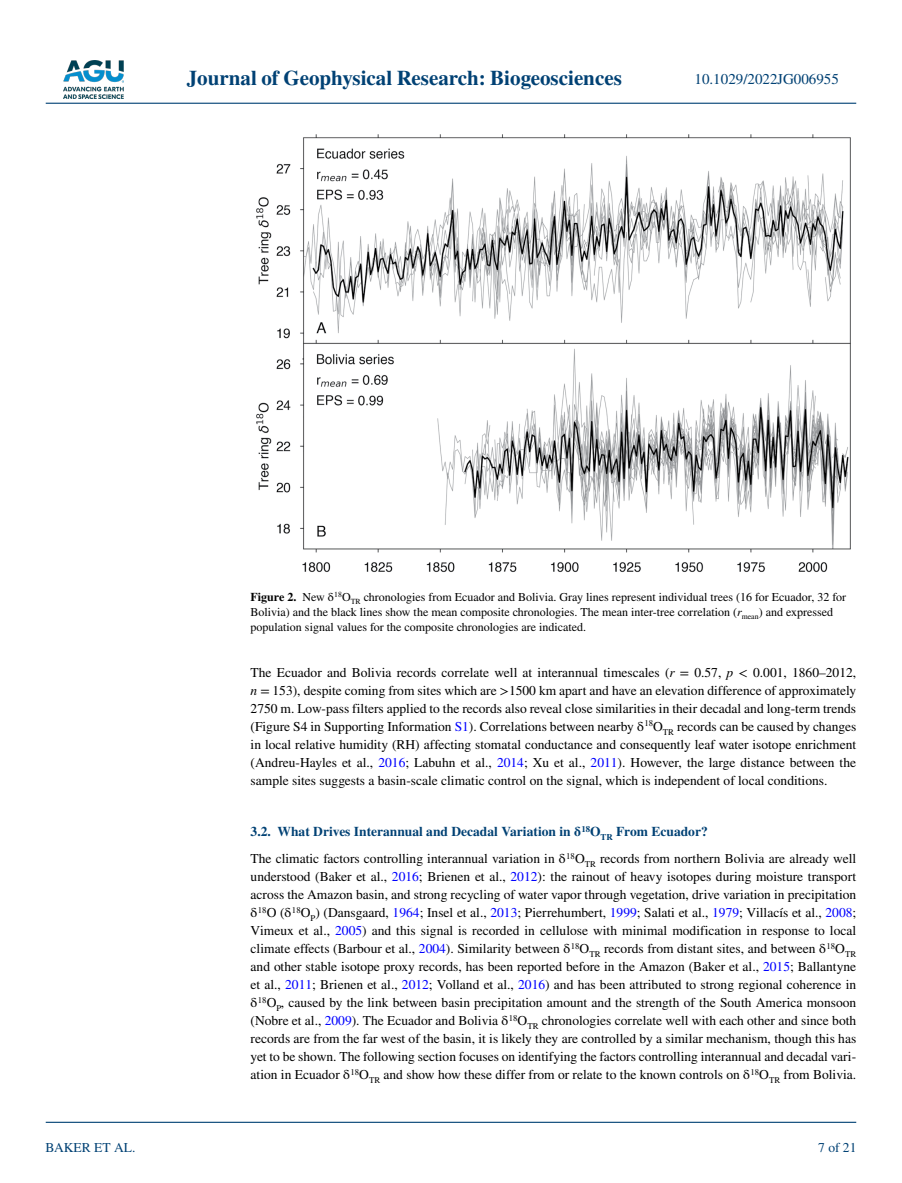
<style>
.page{position:relative;width:902px;height:1183px;background:#fff}
.page>*{position:absolute;margin:0;border:0;box-sizing:border-box;transform-origin:0 0}
.t1{font:700 21px "STIX";color:#004174}
.t2{font:15px "STIX";color:#004174}
.t3{font:13.5px/18px "STIX";color:#000;text-align:justify}
.t4{font:13.5px "STIX";color:#004174}
.t5{font:12px/15px "STIX";color:#000}
.s1{font-weight:700}
.s2{font-style:italic}
.s3{color:#00f}
.s4{font-weight:700;color:#004174}
</style>
<div class="page">
<img style="left:63px;top:60px;width:60px;height:39px">
<hr style="left:46px;top:103px;width:810px;height:1px;background:#004174">
<hr style="left:46px;top:1121px;width:810px;height:1px;background:#004174">
<img style="left:256px;top:134px;width:595px;height:438px">
<h1 class="t1" style="left:187px;top:66px;width:436px">Journal of Geophysical Research: Biogeosciences</h1>
<p class="t2" style="left:694px;top:69px;width:146px">10.1029/2022JG006955</p>
<p class="t4" style="left:45px;top:1138px;width:91px">BAKER ET AL.</p>
<p class="t5" style="left:250px;top:589px;width:597px"><span class="s1">Figure 2.</span> New δ<sup>18</sup>O<sub>TR</sub> chronologies from Ecuador and Bolivia. Gray lines represent individual trees (16 for Ecuador, 32 for<br>Bolivia) and the black lines show the mean composite chronologies. The mean inter-tree correlation (<span class="s2">r</span><sub>mean</sub>) and expressed population signal values for the composite chronologies are indicated.</p>
<p class="t3" style="left:250px;top:664px;width:607px">The Ecuador and Bolivia records correlate well at interannual timescales (<span class="s2">r</span> = 0.57, <span class="s2">p</span> &lt; 0.001, 1860–2012, <span class="s2">n</span> = 153), despite coming from sites which are &gt;1500 km apart and have an elevation difference of approximately 2750 m. Low-pass filters applied to the records also reveal close similarities in their decadal and long-term trends (Figure S4 in Supporting Information <span class="s3">S1</span>). Correlations between nearby δ<sup>18</sup>O<sub>TR</sub> records can be caused by changes in local relative humidity (RH) affecting stomatal conductance and consequently leaf water isotope enrichment (Andreu-Hayles et al., <span class="s3">2016</span>; Labuhn et al., <span class="s3">2014</span>; Xu et al., <span class="s3">2011</span>). However, the large distance between the sample sites suggests a basin-scale climatic control on the signal, which is independent of local conditions.</p>
<p class="t3" style="left:250px;top:818px;width:607px;line-height:27px"><span class="s4">3.2. What Drives Interannual and Decadal Variation in δ</span><sup>18</sup><span class="s4">O</span><sub>TR</sub> <span class="s4">From Ecuador?<br></span>The climatic factors controlling interannual variation in δ<sup>18</sup>O<sub>TR</sub> records from northern Bolivia are already well</p>
<p class="t3" style="left:250px;top:868px;width:607px">understood (Baker et al., <span class="s3">2016</span>; Brienen et al., <span class="s3">2012</span>): the rainout of heavy isotopes during moisture transport across the Amazon basin, and strong recycling of water vapor through vegetation, drive variation in precipitation δ<sup>18</sup>O (δ<sup>18</sup>O<sub>P</sub>) (Dansgaard, <span class="s3">1964</span>; Insel et al., <span class="s3">2013</span>; Pierrehumbert, <span class="s3">1999</span>; Salati et al., <span class="s3">1979</span>; Villacís et al., <span class="s3">2008</span>; Vimeux et al., <span class="s3">2005</span>) and this signal is recorded in cellulose with minimal modification in response to local climate effects (Barbour et al., <span class="s3">2004</span>). Similarity between δ<sup>18</sup>O<sub>TR</sub> records from distant sites, and between δ<sup>18</sup>O<sub>TR </sub>and other stable isotope proxy records, has been reported before in the Amazon (Baker et al., <span class="s3">2015</span>; Ballantyne et al., <span class="s3">2011</span>; Brienen et al., <span class="s3">2012</span>; Volland et al., <span class="s3">2016</span>) and has been attributed to strong regional coherence in δ<sup>18</sup>O<sub>P</sub>, caused by the link between basin precipitation amount and the strength of the South America monsoon (Nobre et al., <span class="s3">2009</span>). The Ecuador and Bolivia δ<sup>18</sup>O<sub>TR</sub> chronologies correlate well with each other and since both records are from the far west of the basin, it is likely they are controlled by a similar mechanism, though this has yet to be shown. The following section focuses on identifying the factors controlling interannual and decadal vari&shy;ation in Ecuador δ<sup>18</sup>O<sub>TR</sub> and show how these differ from or relate to the known controls on δ<sup>18</sup>O<sub>TR</sub> from Bolivia.</p>
<p class="t4" style="left:818px;top:1138px;width:40px">7 of 21</p>
</div>
